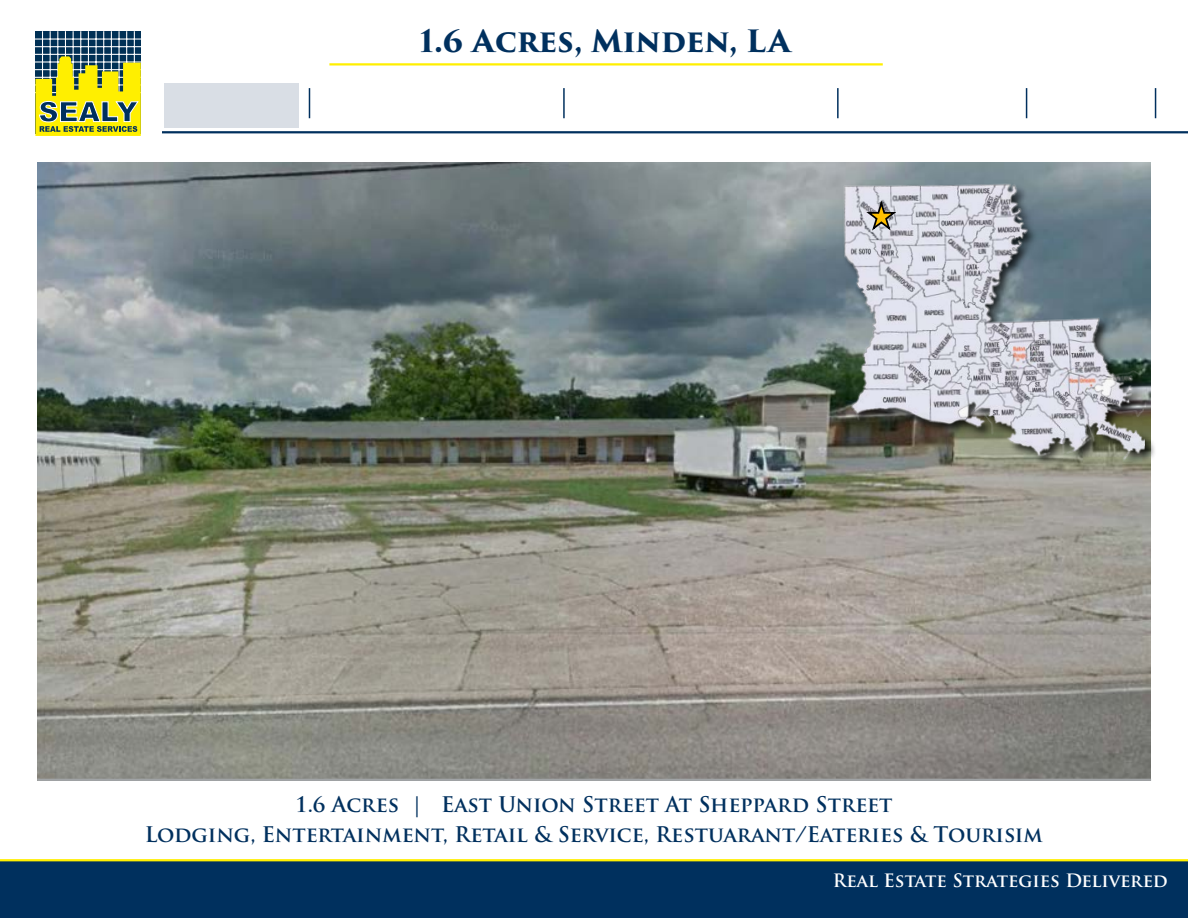
<style>
.page{position:relative;width:1188px;height:918px;background:#fff}
.page>*{position:absolute;margin:0;border:0;box-sizing:border-box;transform-origin:0 0}
.t1{font:700 30px "Trajan Pro 3";letter-spacing:-.01em;color:#00305e}
.t2{font:700 21px/30px "Trajan Pro";color:#00305e;text-align:center}
.t3{font:700 18px "Trajan Pro";color:#fff}
</style>
<div class="page">
<div style="left:165px;top:83px;width:134px;height:45px;background:#d9dee5"></div>
<div style="left:0;top:860px;width:1188px;height:58px;background:#00305e"></div>
<svg style="left:35px;top:31px;width:106px;height:25px;background:#144062"></svg>
<hr style="left:35px;top:39px;width:107px;height:1px;background:#fff">
<hr style="left:35px;top:46px;width:107px;height:1px;background:#fff">
<hr style="left:35px;top:54px;width:107px;height:1px;background:#fff">
<hr style="left:42px;top:31px;width:1px;height:85px;background:#fff">
<hr style="left:50px;top:31px;width:1px;height:85px;background:#fff">
<hr style="left:57px;top:31px;width:1px;height:85px;background:#fff">
<hr style="left:65px;top:31px;width:1px;height:85px;background:#fff">
<hr style="left:73px;top:31px;width:1px;height:85px;background:#fff">
<hr style="left:80px;top:31px;width:1px;height:85px;background:#fff">
<hr style="left:88px;top:31px;width:1px;height:85px;background:#fff">
<hr style="left:96px;top:31px;width:1px;height:85px;background:#fff">
<hr style="left:103px;top:31px;width:1px;height:85px;background:#fff">
<hr style="left:111px;top:31px;width:1px;height:85px;background:#fff">
<hr style="left:119px;top:31px;width:1px;height:85px;background:#fff">
<hr style="left:126px;top:31px;width:1px;height:85px;background:#fff">
<hr style="left:134px;top:31px;width:1px;height:85px;background:#fff">
<svg style="left:35px;top:56px;width:106px;height:80px;background:#b3b734"></svg>
<hr style="left:162px;top:131px;width:1026px;height:2px;background:#00305e">
<hr style="left:309px;top:88px;width:1px;height:30px;background:#00305e">
<hr style="left:563px;top:88px;width:2px;height:30px;background:#00305e">
<hr style="left:837px;top:88px;width:2px;height:30px;background:#00305e">
<hr style="left:1026px;top:88px;width:1px;height:30px;background:#00305e">
<hr style="left:1155px;top:88px;width:1px;height:30px;background:#00305e">
<hr style="left:0;top:859px;width:1188px;height:2px;background:#ffef00">
<hr style="left:329px;top:63px;width:554px;height:3px;background:#ffef00">
<img style="left:37px;top:163px;width:1113px;height:616px">
<hr style="left:37px;top:779px;width:1114px;height:2px;background:#a0a3a5">
<div style="left:842px;top:182px;width:315px;height:290px;background:#000;opacity:.75"></div>
<img style="left:833px;top:163px;width:313px;height:321px">
<svg style="left:867px;top:200px;width:28px;height:30px"></svg>
<h1 class="t1" style="left:420px;top:19px;width:372px">1.6 Acres, Minden, LA</h1>
<p class="t2" style="left:145px;top:790px;width:900px">1.6 Acres | East Union Street At Sheppard Street<br>Lodging, Entertainment, Retail &amp; Service, Restuarant/Eateries &amp; Tourisim</p>
<p class="t3" style="left:833px;top:870px;width:336px">Real Estate Strategies Delivered</p>
</div>
